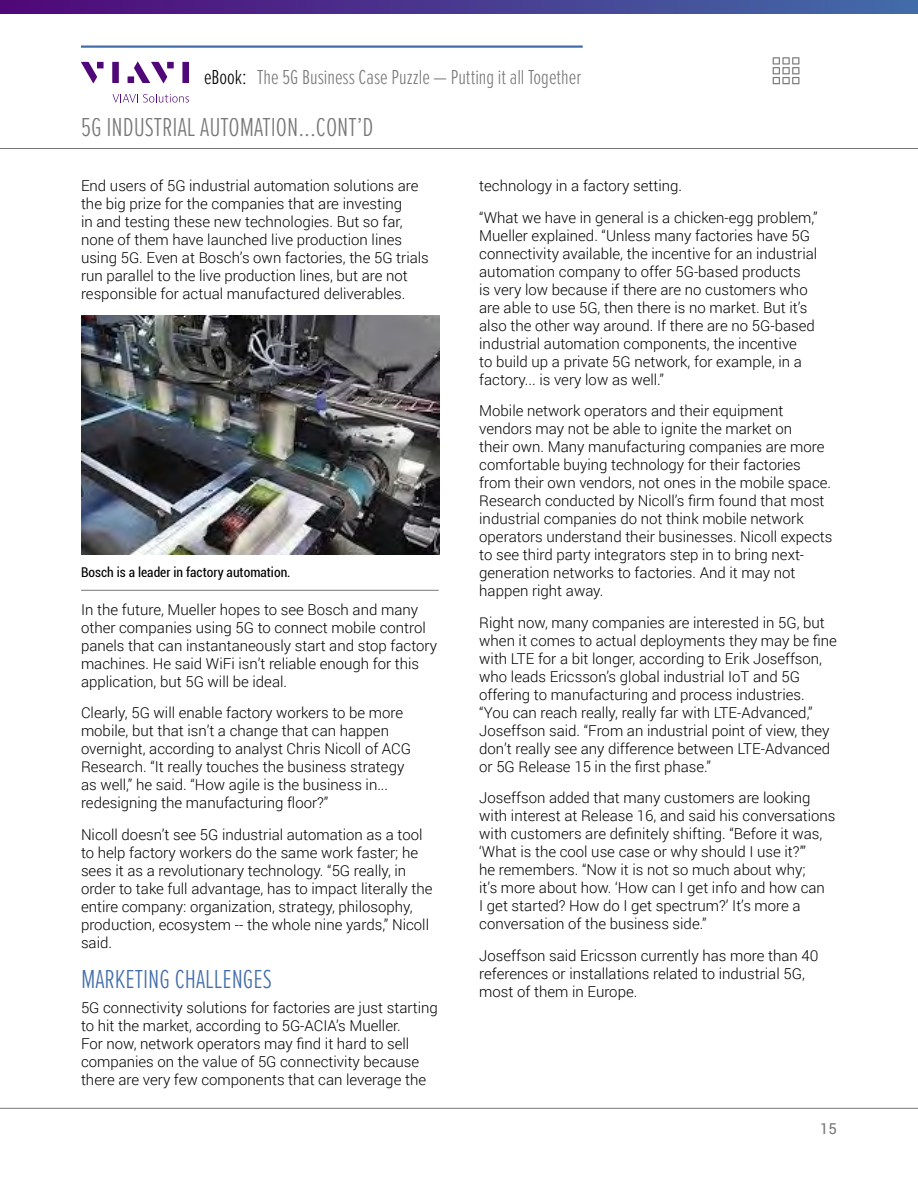
<style>
.page{position:relative;width:918px;height:1188px;background:#fff}
.page>*{position:absolute;margin:0;border:0;box-sizing:border-box;transform-origin:0 0}
.t1{font:300 27px "Proxima Nova Ex Cn";color:#777}
.t2{font:300 27px "Proxima Nova Ex Cn";color:#426da9}
.t3{font:300 21px "Proxima Nova Ex Cn";color:#777}
.t4{font:300 15px/18px "Roboto";color:#000}
.t5{font:15px "Roboto";color:#777}
.t6{font:condensed 13.5px "Roboto";color:#000}
.s1{color:#000}
</style>
<div class="page">
<svg style="left:0;top:0;width:918px;height:14px;background:#493990"></svg>
<hr style="left:0;top:148px;width:918px;height:1px;background:#777">
<hr style="left:0;top:1108px;width:918px;height:1px;background:#777">
<hr style="left:81px;top:45px;width:502px;height:3px;background:#426da9">
<svg style="left:773px;top:57px;width:26px;height:27px"></svg>
<svg style="left:113px;top:94px;width:76px;height:9px"></svg>
<svg style="left:81px;top:62px;width:16px;height:21px"></svg>
<div style="left:97px;top:62px;width:7px;height:6px;background:#500778"></div>
<div style="left:112px;top:62px;width:7px;height:21px;background:#500778"></div>
<div style="left:167px;top:62px;width:7px;height:6px;background:#500778"></div>
<div style="left:182px;top:62px;width:7px;height:21px;background:#500778"></div>
<svg style="left:134px;top:62px;width:33px;height:21px"></svg>
<div style="left:128px;top:76px;width:6px;height:7px;background:#500778"></div>
<hr style="left:81px;top:590px;width:358px;height:1px;background:#777">
<img style="left:81px;top:316px;width:358px;height:238px">
<h2 class="t3" style="left:204px;top:62px;width:379px"><span class="s1">eBook:</span> The 5G Business Case Puzzle — Putting it all Together</h2>
<h1 class="t1" style="left:81px;top:108px;width:294px">5G INDUSTRIAL AUTOMATION...CONT’D</h1>
<p class="t4" style="left:81px;top:176px;width:349px">End users of 5G industrial automation solutions are the big prize for the companies that are investing<br>in and testing these new technologies. But so far, none of them have launched live production lines using 5G. Even at Bosch’s own factories, the 5G trials run parallel to the live production lines, but are not responsible for actual manufactured deliverables.</p>
<p class="t6" style="left:81px;top:562px;width:211px">Bosch is a leader in factory automation.</p>
<p class="t4" style="left:81px;top:600px;width:358px">In the future, Mueller hopes to see Bosch and many other companies using 5G to connect mobile control panels that can instantaneously start and stop factory machines. He said WiFi isn’t reliable enough for this application, but 5G will be ideal.</p>
<p class="t4" style="left:81px;top:704px;width:332px">Clearly, 5G will enable factory workers to be more mobile, but that isn’t a change that can happen overnight, according to analyst Chris Nicoll of ACG Research. “It really touches the business strategy as well,” he said. “How agile is the business in... redesigning the manufacturing floor?”</p>
<p class="t4" style="left:81px;top:825px;width:353px">Nicoll doesn’t see 5G industrial automation as a tool to help factory workers do the same work faster; he sees it as a revolutionary technology. “5G really, in order to take full advantage, has to impact literally the entire company: organization, strategy, philosophy, production, ecosystem -- the whole nine yards,” Nicoll said.</p>
<h1 class="t2" style="left:81px;top:960px;width:192px">MARKETING CHALLENGES</h1>
<p class="t4" style="left:81px;top:998px;width:358px">5G connectivity solutions for factories are just starting to hit the market, according to 5G-ACIA’s Mueller.<br>For now, network operators may find it hard to sell companies on the value of 5G connectivity because there are very few components that can leverage the</p>
<p class="t4" style="left:479px;top:170px;width:340px;line-height:31.5px">technology in a factory setting.<br>“What we have in general is a chicken-egg problem,”</p>
<p class="t4" style="left:479px;top:226px;width:340px">Mueller explained. “Unless many factories have 5G connectivity available, the incentive for an industrial automation company to offer 5G-based products<br>is very low because if there are no customers who are able to use 5G, then there is no market. But it’s also the other way around. If there are no 5G-based industrial automation components, the incentive<br>to build up a private 5G network, for example, in a factory... is very low as well.”</p>
<p class="t4" style="left:479px;top:401px;width:355px">Mobile network operators and their equipment vendors may not be able to ignite the market on<br>their own. Many manufacturing companies are more comfortable buying technology for their factories from their own vendors, not ones in the mobile space.<br>Research conducted by Nicoll’s firm found that most industrial companies do not think mobile network operators understand their businesses. Nicoll expects to see third party integrators step in to bring next&shy;generation networks to factories. And it may not happen right away.</p>
<p class="t4" style="left:479px;top:613px;width:359px">Right now, many companies are interested in 5G, but when it comes to actual deployments they may be fine with LTE for a bit longer, according to Erik Joseffson, who leads Ericsson’s global industrial IoT and 5G offering to manufacturing and process industries. “You can reach really, really far with LTE-Advanced,” Joseffson said. “From an industrial point of view, they don’t really see any difference between LTE-Advanced or 5G Release 15 in the first phase.”</p>
<p class="t4" style="left:479px;top:788px;width:358px">Joseffson added that many customers are looking with interest at Release 16, and said his conversations with customers are definitely shifting. “Before it was, ‘What is the cool use case or why should I use it?’”<br>he remembers. “Now it is not so much about why;<br>it’s more about how. ‘How can I get info and how can<br>I get started? How do I get spectrum?’ It’s more a conversation of the business side.”</p>
<p class="t4" style="left:479px;top:946px;width:341px">Joseffson said Ericsson currently has more than 40 references or installations related to industrial 5G, most of them in Europe.</p>
<p class="t5" style="left:820px;top:1118px;width:18px">15</p>
</div>
